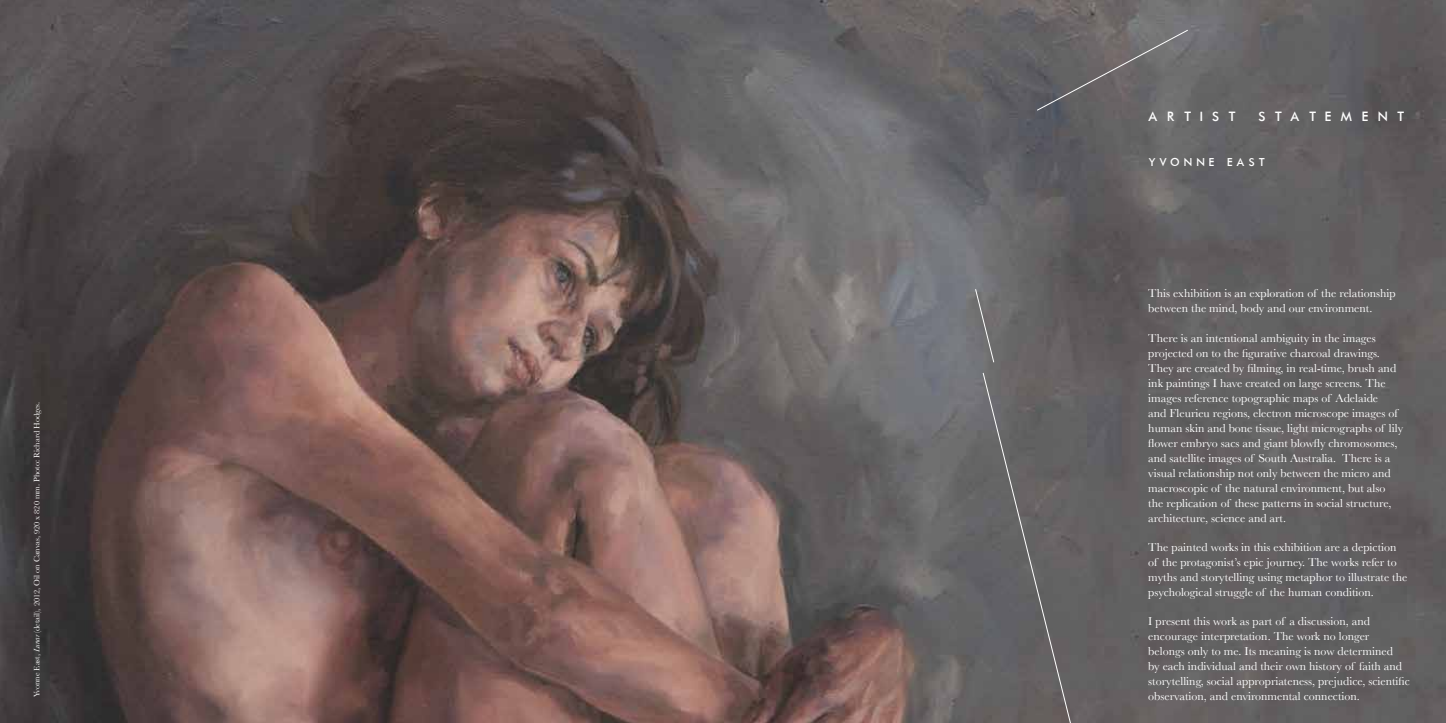
<style>
.page{position:relative;width:1446px;height:723px;background:#fff}
.page>*{position:absolute;margin:0;border:0;box-sizing:border-box;transform-origin:0 0}
.t1{font:15px "Futura";letter-spacing:.6em;color:#fff}
.t2{font:12.75px "Futura";letter-spacing:.3em;color:#fff}
.t3{font:12px/15px "Baskerville";color:#fff}
.t4{font:8.25px "Baskerville";color:#fff}
.s1{font-style:italic}
</style>
<div class="page">
<img style="left:0;top:0;width:1446px;height:723px">
<svg style="left:982px;top:372px;width:92px;height:351px;background:#666465"></svg>
<svg style="left:975px;top:289px;width:19px;height:74px"></svg>
<svg style="left:1036px;top:30px;width:152px;height:81px;background:#6b696a"></svg>
<p class="t4" style="left:32px;top:697px;width:297px;rotate:-90deg">Yvonne East, <span class="s1">Lunar</span> (detail), 2012, Oil on Canvas, 920 x 820 mm. Photo: Richard Hodges.</p>
<p class="t1" style="left:1148px;top:109px;width:88px">ARTIST</p>
<p class="t1" style="left:1258px;top:109px;width:147px">STATEMENT</p>
<p class="t2" style="left:1148px;top:156px;width:117px">YVONNE EAST</p>
<p class="t3" style="left:1148px;top:286px;width:249px">This exhibition is an exploration of the relationship between the mind, body and our environment.</p>
<p class="t3" style="left:1148px;top:330px;width:256px">There is an intentional ambiguity in the images projected on to the figurative charcoal drawings.<br>They are created by filming, in real-time, brush and ink paintings I have created on large screens. The images reference topographic maps of Adelaide<br>and Fleurieu regions, electron microscope images of human skin and bone tissue, light micrographs of lily flower embryo sacs and giant blowfly chromosomes, and satellite images of South Australia. There is a visual relationship not only between the micro and macroscopic of the natural environment, but also the replication of these patterns in social structure, architecture, science and art.</p>
<p class="t3" style="left:1148px;top:539px;width:261px">The painted works in this exhibition are a depiction of the protagonist’s epic journey. The works refer to myths and storytelling using metaphor to illustrate the psychological struggle of the human condition.</p>
<p class="t3" style="left:1148px;top:613px;width:263px">I present this work as part of a discussion, and encourage interpretation. The work no longer<br>belongs only to me. Its meaning is now determined<br>by each individual and their own history of faith and storytelling, social appropriateness, prejudice, scientific observation, and environmental connection.</p>
</div>
